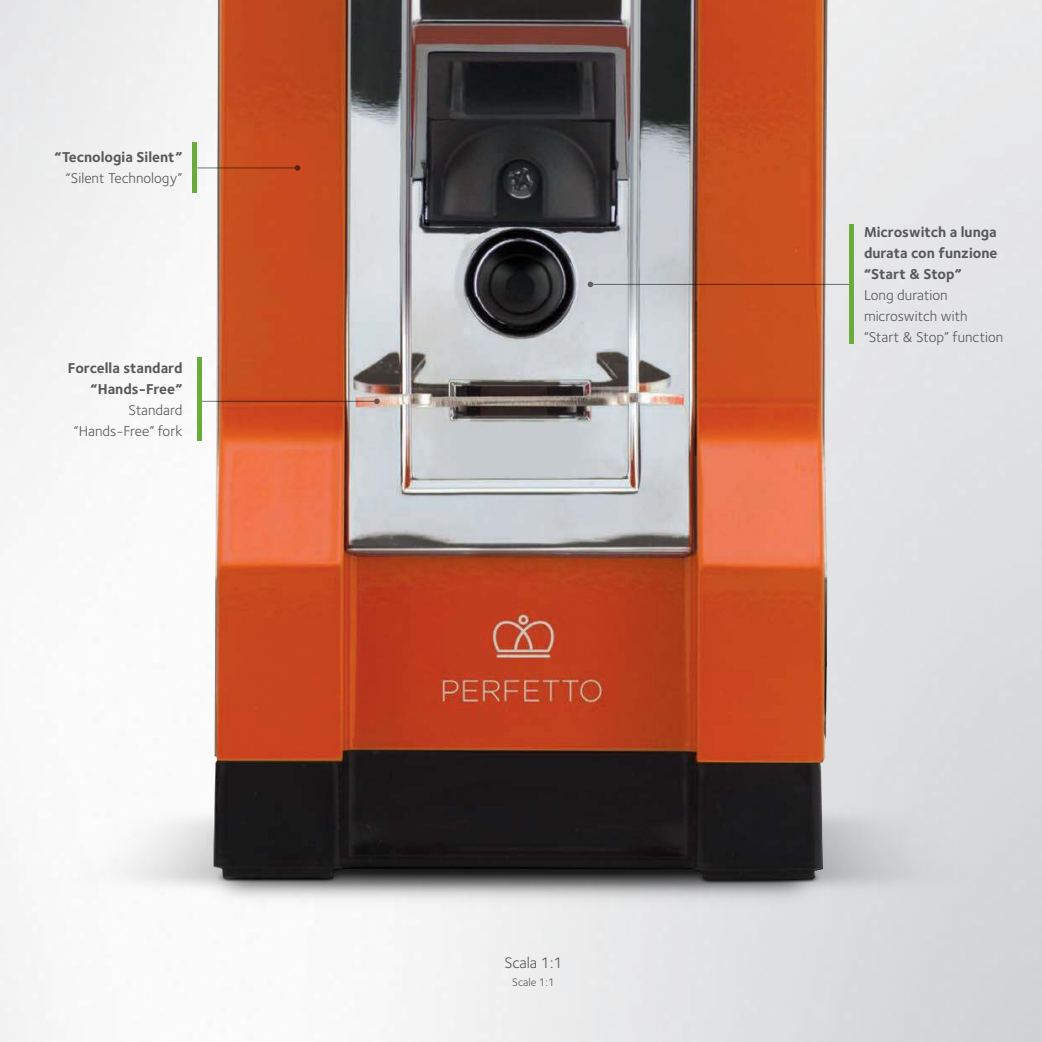
<style>
.page{position:relative;width:1042px;height:1042px;background:#fff}
.page>*{position:absolute;margin:0;border:0;box-sizing:border-box;transform-origin:0 0}
.t1{font:15.75px "Foundry Sterling";color:#57585a}
.t2{font:700 14.7px/21px "Foundry Sterling";color:#57585a;text-align:right}
.t3{font:14.7px/21px "Foundry Sterling";color:#57585a;text-align:right}
.t4{font:11.38px "Foundry Sterling";color:#57585a}
</style>
<div class="page">
<img style="left:1px;top:0;width:1041px;height:1042px">
<hr style="left:197px;top:168px;width:100px;height:1px;background:#76787a">
<svg style="left:295px;top:165px;width:5px;height:6px"></svg>
<hr style="left:197px;top:401px;width:180px;height:1px;background:#76787a">
<svg style="left:374px;top:398px;width:6px;height:6px"></svg>
<div style="left:192px;top:143px;width:5px;height:50px;background:#6aac3b"></div>
<div style="left:197px;top:357px;width:5px;height:84px;background:#6aac3b"></div>
<hr style="left:590px;top:284px;width:264px;height:1px;background:#76787a">
<svg style="left:587px;top:282px;width:6px;height:5px"></svg>
<div style="left:849px;top:224px;width:5px;height:120px;background:#6aac3b"></div>
<p class="t2" style="left:54px;top:148px;width:130px">“Tecnologia Silent”</p>
<p class="t3" style="left:66px;top:169px;width:118px">“Silent Technology”</p>
<p class="t2" style="left:68px;top:358px;width:116px">Forcella standard “Hands-Free”</p>
<p class="t3" style="left:74px;top:401px;width:110px">Standard “Hands-Free” fork</p>
<p class="t1" style="left:504px;top:956px;width:60px">Scala 1:1</p>
<p class="t4" style="left:512px;top:977px;width:44px">Scale 1:1</p>
<p class="t2" style="left:864px;top:223px;width:135px;text-align:justify">Microswitch a lunga durata con funzione “Start &amp; Stop”</p>
<p class="t3" style="left:864px;top:286px;width:141px;text-align:left">Long duration microswitch with “Start &amp; Stop” function</p>
</div>
